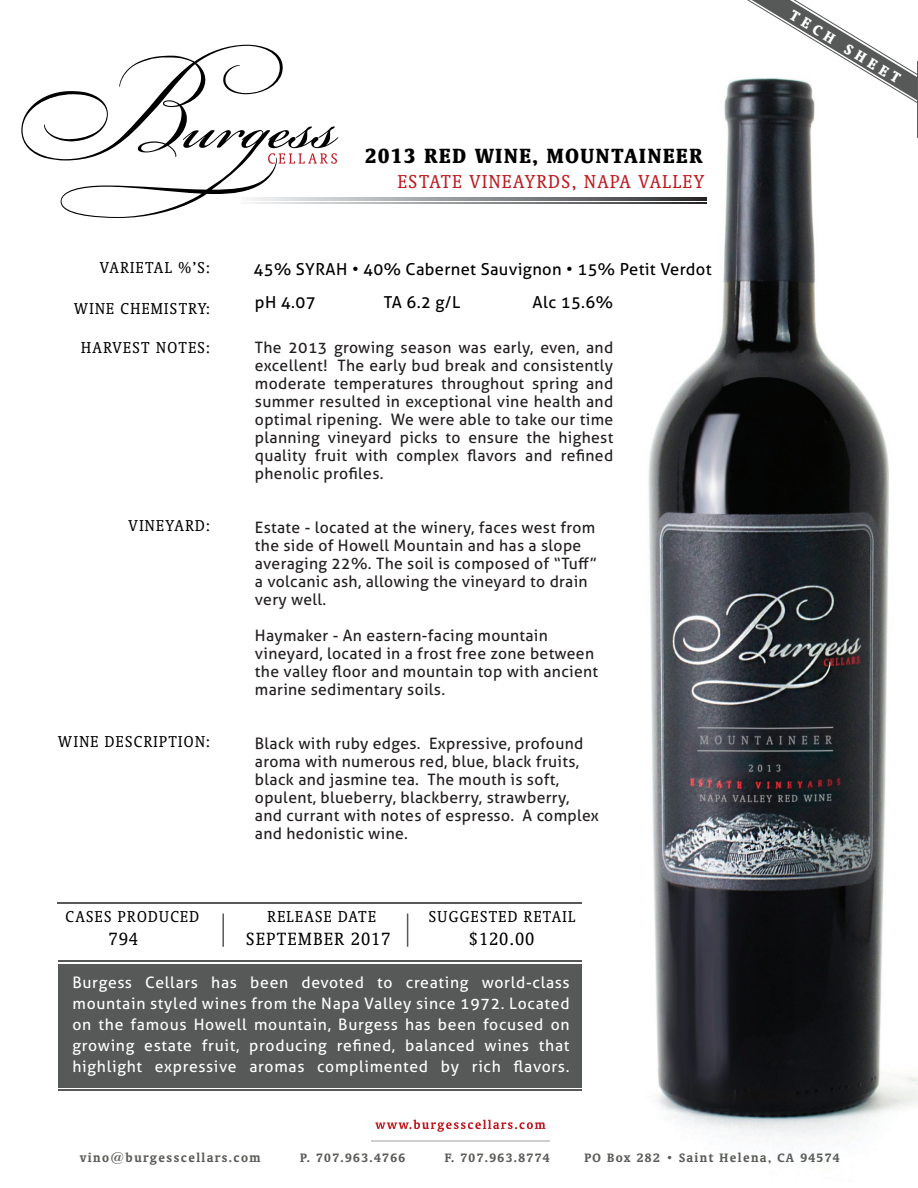
<style>
.page{position:relative;width:918px;height:1188px;background:#fff}
.page>*{position:absolute;margin:0;border:0;box-sizing:border-box;transform-origin:0 0}
.t1{font:700 condensed 23.55px "Oranda BT";letter-spacing:.075em;color:#000}
.t2{font:condensed 21.3px "Oranda BT";letter-spacing:.075em;color:#bd1a20}
.t3{font:condensed 20.25px "Oranda BT";letter-spacing:.075em;color:#000}
.t4{font:condensed 18px/39px "Oranda BT";letter-spacing:.075em;color:#000;text-align:center}
.t5{font:700 condensed 16.65px "Oranda BT";color:#fff}
.t6{font:16.5px "Aller";letter-spacing:.02em;color:#000}
.t7{font:15.75px/18px "Aller";letter-spacing:.02em;color:#231f20}
.t8{font:15.75px/21px "Aller";letter-spacing:.045em;color:#fff;text-align:justify}
.t9{font:700 13.95px "Oranda BT";letter-spacing:.1em;color:#5b5d59}
.s1{font-size:12px}
</style>
<div class="page">
<img style="left:604px;top:81px;width:314px;height:1055px">
<svg style="left:731px;top:1px;width:187px;height:108px"></svg>
<hr style="left:708px;top:0;width:106px;height:1px;background:#5d5d5d">
<hr style="left:917px;top:62px;width:1px;height:76px;background:#5d5d5d">
<svg style="left:339px;top:198px;width:367px;height:3px"></svg>
<svg style="left:339px;top:202px;width:367px;height:1px"></svg>
<svg style="left:21px;top:45px;width:318px;height:173px"></svg>
<svg style="left:375px;top:1120px;width:170px;height:12px"></svg>
<hr style="left:372px;top:1141px;width:178px;height:1px;background:#5b5d59">
<div style="left:58px;top:964px;width:524px;height:123px;background:#575958"></div>
<hr style="left:58px;top:961px;width:524px;height:1px;background:#040605">
<hr style="left:57px;top:902px;width:525px;height:2px;background:#040605">
<hr style="left:222px;top:914px;width:2px;height:33px;background:#040605">
<hr style="left:407px;top:914px;width:1px;height:33px;background:#040605">
<hr style="left:58px;top:1089px;width:524px;height:1px;background:#040605">
<h1 class="t1" style="left:365px;top:142px;width:339px">2013 RED WINE, MOUNTAINEER</h1>
<p class="t4" style="left:100px;top:248px;width:112px">VARIETAL %’S:</p>
<p class="t4" style="left:74px;top:288px;width:138px">WINE CHEMISTRY:<br>HARVEST NOTES:</p>
<p class="t4" style="left:129px;top:506px;width:83px">VINEYARD:</p>
<p class="t4" style="left:58px;top:722px;width:154px">WINE DESCRIPTION:</p>
<h2 class="t2" style="left:398px;top:170px;width:308px">ESTATE VINEAYRDS, NAPA VALLEY</h2>
<p class="t6" style="left:254px;top:259px;width:460px">45% SYRAH • 40% Cabernet Sauvignon • 15% Petit Verdot</p>
<p class="t6" style="left:255px;top:293px;width:62px">pH 4.07</p>
<p class="t6" style="left:384px;top:293px;width:78px">TA 6.2 g/L</p>
<p class="t6" style="left:533px;top:293px;width:82px">Alc 15.6%</p>
<p class="t7" style="left:255px;top:339px;width:360px;text-align:justify">The 2013 growing season was early, even, and excellent! The early bud break and consistently moderate temperatures throughout spring and summer resulted in exceptional vine health and optimal ripening. We were able to take our time planning vineyard picks to ensure the highest quality fruit with complex flavors and refined phenolic profiles.</p>
<p class="t7" style="left:255px;top:519px;width:344px">Estate - located at the winery, faces west from the side of Howell Mountain and has a slope averaging 22%. The soil is composed of “Tuff” a volcanic ash, allowing the vineyard to drain very well.</p>
<p class="t7" style="left:255px;top:627px;width:345px">Haymaker - An eastern-facing mountain vineyard, located in a frost free zone between the valley floor and mountain top with ancient marine sedimentary soils.</p>
<p class="t7" style="left:255px;top:735px;width:346px">Black with ruby edges. Expressive, profound aroma with numerous red, blue, black fruits, black and jasmine tea. The mouth is soft, opulent, blueberry, blackberry, strawberry, and currant with notes of espresso. A complex and hedonistic wine.</p>
<p class="t4" style="left:66px;top:897px;width:135px">CASES PRODUCED</p>
<p class="t4" style="left:268px;top:897px;width:110px">RELEASE DATE</p>
<p class="t4" style="left:429px;top:897px;width:148px">SUGGESTED RETAIL</p>
<p class="t3" style="left:109px;top:927px;width:30px">794</p>
<p class="t3" style="left:246px;top:927px;width:145px">SEPTEMBER 2017</p>
<p class="t3" style="left:469px;top:927px;width:66px">$120.00</p>
<p class="t8" style="left:73px;top:972px;width:499px">Burgess Cellars has been devoted to creating world-class mountain styled wines from the Napa Valley since 1972. Located on the famous Howell mountain, Burgess has been focused on growing estate fruit, producing refined, balanced wines that highlight expressive aromas complimented by rich flavors.</p>
<p class="t5" style="left:796px;top:6px;width:128px;rotate:31deg">TECH SHEET</p>
<p class="t9" style="left:80px;top:1149px;width:182px">vino@burgesscellars.com</p>
<p class="t9" style="left:300px;top:1149px;width:107px">P. 707.963.4766</p>
<p class="t9" style="left:445px;top:1149px;width:106px">F. 707.963.8774</p>
<p class="t9" style="left:584px;top:1149px;width:257px">PO Box 282 <span class="s1">•</span> Saint Helena, CA 94574</p>
</div>
